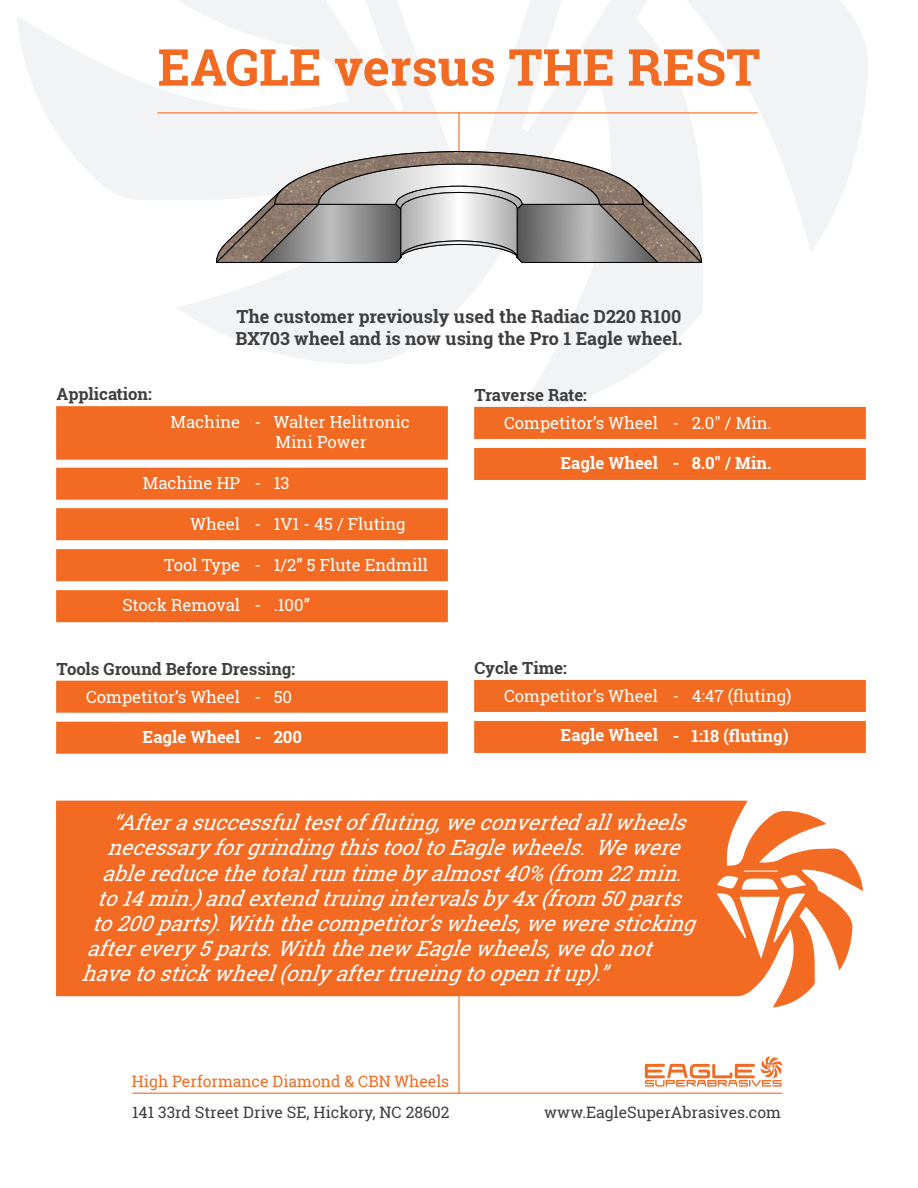
<style>
.page{position:relative;width:918px;height:1188px;background:#fff}
.page>*{position:absolute;margin:0;border:0;box-sizing:border-box;transform-origin:0 0}
.t1{font:700 51px "Roboto Slab";color:#f36b23}
.t2{font:italic 21px "Roboto Slab";color:#fff}
.t3{font:700 18px/21.6px "Roboto Slab";color:#3e3e3f}
.t4{font:16.8px/20.1px "Roboto Slab";color:#fff}
.t5{font:700 16.8px "Roboto Slab";color:#3e3e3f}
.t6{font:700 16.8px "Roboto Slab";color:#fff}
.t7{font:15.75px "Roboto Slab";color:#3e3e3f}
.t8{font:15.75px "Roboto Slab";color:#f36b23}
</style>
<div class="page">
<svg style="left:17px;top:0;width:851px;height:407px"></svg>
<div style="left:56px;top:406px;width:392px;height:54px;background:#f36b23"></div>
<div style="left:56px;top:508px;width:392px;height:32px;background:#f36b23"></div>
<div style="left:56px;top:549px;width:392px;height:32px;background:#f36b23"></div>
<div style="left:56px;top:590px;width:392px;height:32px;background:#f36b23"></div>
<div style="left:474px;top:407px;width:392px;height:32px;background:#f36b23"></div>
<div style="left:474px;top:448px;width:392px;height:32px;background:#f36b23"></div>
<div style="left:56px;top:681px;width:392px;height:32px;background:#f36b23"></div>
<div style="left:56px;top:722px;width:392px;height:32px;background:#f36b23"></div>
<div style="left:474px;top:680px;width:392px;height:32px;background:#f36b23"></div>
<div style="left:474px;top:721px;width:392px;height:32px;background:#f36b23"></div>
<svg style="left:56px;top:801px;width:807px;height:207px;background:#f47f41"></svg>
<svg style="left:645px;top:1056px;width:138px;height:31px"></svg>
<hr style="left:132px;top:1093px;width:650px;height:1px;background:#f36b23">
<hr style="left:158px;top:112px;width:600px;height:1px;background:#f36b23">
<hr style="left:458px;top:987px;width:2px;height:106px;background:#f36b23">
<div style="left:56px;top:468px;width:392px;height:32px;background:#f36b23"></div>
<svg style="left:216px;top:111px;width:487px;height:156px"></svg>
<h1 class="t1" style="left:158px;top:32px;width:604px">EAGLE versus THE REST</h1>
<p class="t5" style="left:56px;top:383px;width:97px">Application:</p>
<p class="t3" style="left:236px;top:305px;width:448px">The customer previously used the Radiac D220 R100<br>BX703 wheel and is now using the Pro 1 Eagle wheel.</p>
<p class="t4" style="left:170px;top:412px;width:71px">Machine</p>
<p class="t4" style="left:276px;top:412px;width:136px;text-indent:-21px">- Walter Helitronic<br>Mini Power</p>
<p class="t5" style="left:474px;top:384px;width:114px">Traverse Rate:</p>
<p class="t4" style="left:504px;top:413px;width:156px">Competitor’s Wheel</p>
<p class="t6" style="left:561px;top:452px;width:99px">Eagle Wheel</p>
<p class="t4" style="left:673px;top:413px;width:100px">- 2.0" / Min.</p>
<p class="t6" style="left:673px;top:452px;width:100px">- 8.0" / Min.</p>
<p class="t4" style="left:143px;top:473px;width:148px">Machine HP - 13</p>
<p class="t4" style="left:191px;top:514px;width:51px">Wheel</p>
<p class="t4" style="left:164px;top:555px;width:78px">Tool Type</p>
<p class="t4" style="left:122px;top:595px;width:119px">Stock Removal</p>
<p class="t4" style="left:255px;top:514px;width:152px">- 1V1 - 45 / Fluting</p>
<p class="t4" style="left:255px;top:555px;width:175px">- 1/2” 5 Flute Endmill</p>
<p class="t4" style="left:255px;top:595px;width:57px">- .100”</p>
<p class="t5" style="left:474px;top:656px;width:94px">Cycle Time:</p>
<p class="t5" style="left:56px;top:657px;width:240px">Tools Ground Before Dressing:</p>
<p class="t4" style="left:86px;top:686px;width:156px">Competitor’s Wheel</p>
<p class="t6" style="left:143px;top:725px;width:99px">Eagle Wheel</p>
<p class="t6" style="left:561px;top:724px;width:99px">Eagle Wheel</p>
<p class="t4" style="left:504px;top:686px;width:156px">Competitor’s Wheel</p>
<p class="t4" style="left:255px;top:686px;width:39px">- 50</p>
<p class="t6" style="left:255px;top:725px;width:49px">- 200</p>
<p class="t4" style="left:673px;top:685px;width:120px">- 4:47 (fluting)</p>
<p class="t6" style="left:673px;top:724px;width:117px">- 1:18 (fluting)</p>
<p class="t2" style="left:112px;top:808px;width:584px">“Afterasuccessfultestoffluting,weconvertedallwheels</p>
<p class="t2" style="left:107px;top:833px;width:584px">necessaryforgrindingthistooltoEaglewheels.Wewere</p>
<p class="t2" style="left:102px;top:859px;width:591px">ablereducethetotalruntimebyalmost40%(from 22min.</p>
<p class="t2" style="left:97px;top:884px;width:595px">to14min.)andextendtruingintervalsby4x(from 50parts</p>
<p class="t2" style="left:92px;top:909px;width:614px">to200parts).Withthecompetitor’swheels,weweresticking</p>
<p class="t2" style="left:87px;top:934px;width:576px">afterevery5parts.WiththenewEaglewheels,wedonot</p>
<p class="t2" style="left:81px;top:959px;width:537px">havetostickwheel(onlyaftertrueingtoopenitup).”</p>
<p class="t8" style="left:132px;top:1070px;width:319px">High Performance Diamond &amp; CBN Wheels</p>
<p class="t7" style="left:132px;top:1101px;width:319px">141 33rd Street Drive SE, Hickory, NC 28602</p>
<p class="t7" style="left:544px;top:1101px;width:238px">www.EagleSuperAbrasives.com</p>
</div>
